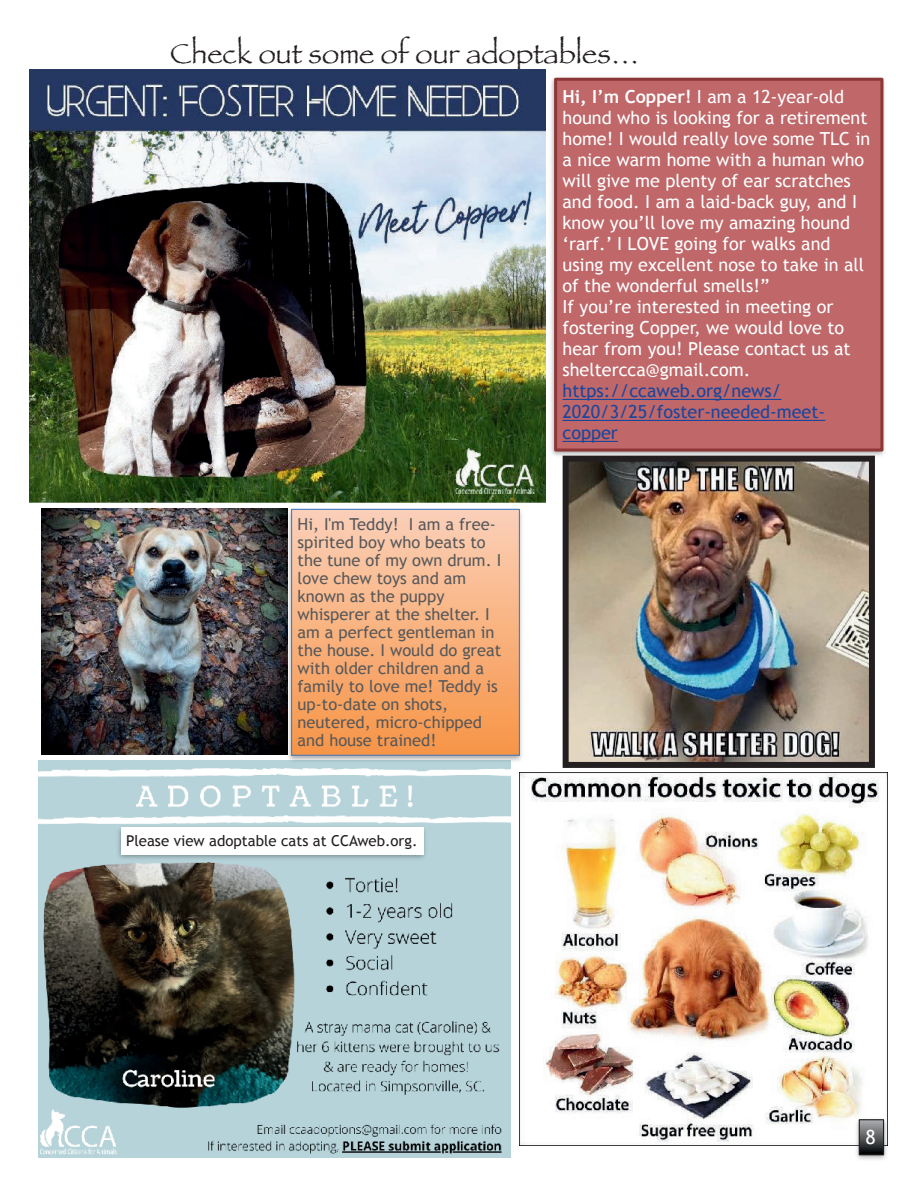
<style>
.page{position:relative;width:918px;height:1188px;background:#fff}
.page>*{position:absolute;margin:0;border:0;box-sizing:border-box;transform-origin:0 0}
.t1{font:28.5px "Papyrus";color:#231f20}
.t2{font:19.5px "Trebuchet MS";color:#fff}
.t3{font:18px/21px "Trebuchet MS";color:#fff}
.t4{font:18px/21px "Trebuchet MS";color:#19469d}
.t5{font:16.5px/18px "Trebuchet MS";color:#57585a}
.t6{font:15px "Trebuchet MS";color:#231f20}
.s1{font-weight:700}
</style>
<div class="page">
<img style="left:519px;top:772px;width:368px;height:374px">
<img style="left:854px;top:1117px;width:34px;height:43px">
<svg style="left:861px;top:1121px;width:21px;height:32px"></svg>
<div style="left:859px;top:1119px;width:25px;height:36px;border:1px solid #231f20"></div>
<img style="left:29px;top:70px;width:516px;height:432px">
<img style="left:38px;top:761px;width:473px;height:396px">
<img style="left:551px;top:77px;width:334px;height:382px">
<div style="left:556px;top:79px;width:326px;height:371px;background:#bf6769"></div>
<div style="left:554px;top:78px;width:329px;height:374px;border:3px solid #8c3638"></div>
<hr style="left:563px;top:399px;width:218px;height:1px;background:#19469d">
<hr style="left:563px;top:420px;width:262px;height:1px;background:#19469d">
<hr style="left:563px;top:441px;width:55px;height:1px;background:#19469d">
<img style="left:42px;top:509px;width:245px;height:245px">
<img style="left:287px;top:508px;width:235px;height:255px">
<div style="left:292px;top:509px;width:227px;height:246px;background:linear-gradient(to bottom,#fbd0b8,#f79547)"></div>
<div style="left:291px;top:509px;width:229px;height:247px;border:1px solid #457fc1"></div>
<img style="left:570px;top:463px;width:298px;height:298px">
<div style="left:563px;top:456px;width:312px;height:312px;border:6px solid #231f20"></div>
<img style="left:116px;top:825px;width:312px;height:37px">
<div style="left:121px;top:827px;width:302px;height:27px;background:#fff"></div>
<h1 class="t1" style="left:170px;top:36px;width:471px">Check out some of our adoptables…</h1>
<p class="t5" style="left:298px;top:515px;width:205px">Hi, I'm Teddy! I am a free&shy;spirited boy who beats to the tune of my own drum. I love chew toys and am known as the puppy whisperer at the shelter. I am a perfect gentleman in the house. I would do great with older children and a family to love me! Teddy is up-to-date on shots, neutered, micro-chipped and house trained!</p>
<p class="t6" style="left:126px;top:832px;width:293px">Please view adoptable cats at CCAweb.org.</p>
<p class="t3" style="left:563px;top:87px;width:309px"><span class="s1">Hi, I’m Copper!</span> I am a 12-year-old hound who is looking for a retirement home! I would really love some TLC in a nice warm home with a human who will give me plenty of ear scratches and food. I am a laid-back guy, and I know you’ll love my amazing hound ‘rarf.’ I LOVE going for walks and using my excellent nose to take in all of the wonderful smells!”<br>If you’re interested in meeting or fostering Copper, we would love to hear from you! Please contact us at sheltercca@gmail.com.</p>
<p class="t4" style="left:563px;top:381px;width:264px">https://ccaweb.org/news/<br>2020/3/25/foster-needed-meet&shy;copper</p>
<p class="t2" style="left:866px;top:1126px;width:12px">8</p>
</div>
